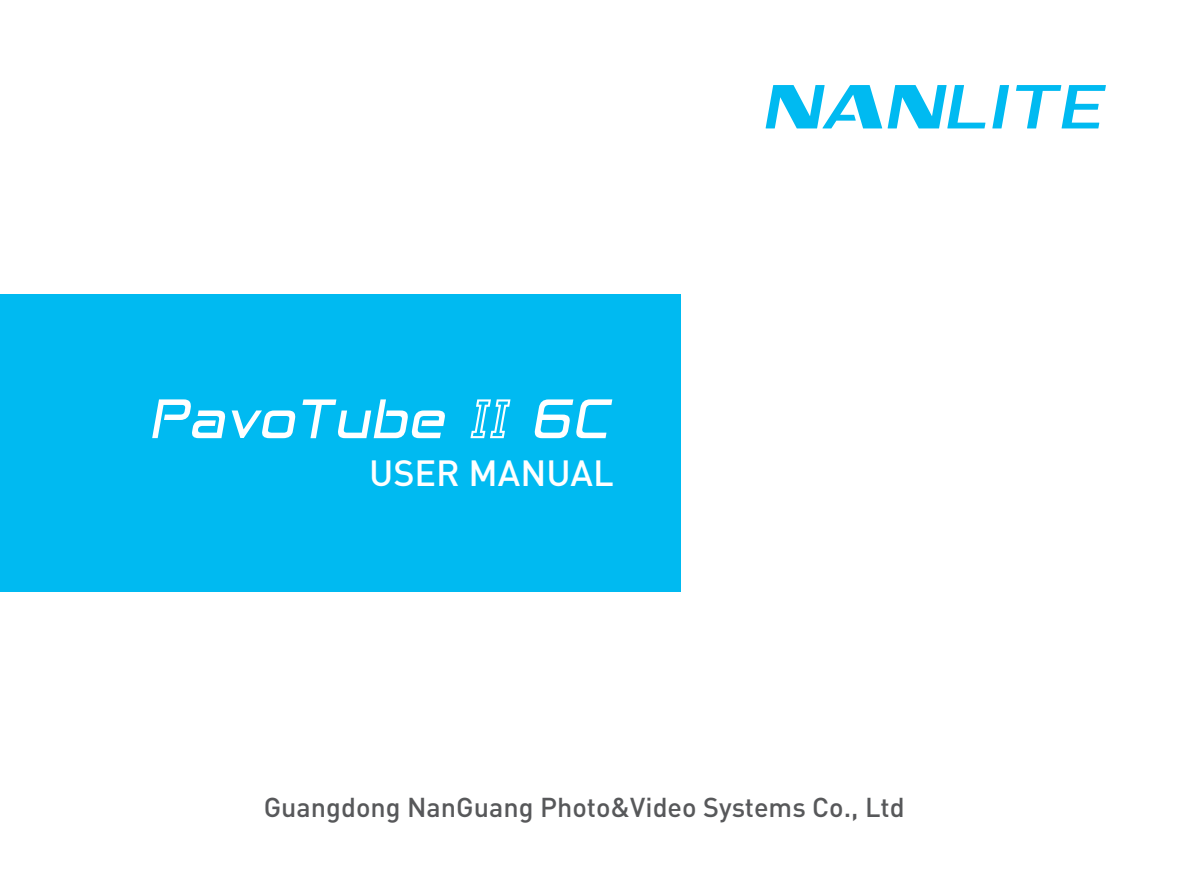
<style>
.page{position:relative;width:1191px;height:893px;background:#fff}
.page>*{position:absolute;margin:0;border:0;box-sizing:border-box;transform-origin:0 0}
.t1{font:54px "Anita SSNGV3";color:#fff}
.t2{font:500 36px "DIN Pro";color:#fff}
.t3{font:500 27px "DIN Pro";color:#57585a}
</style>
<div class="page">
<div style="left:0;top:294px;width:680px;height:298px;background:#00baf1"></div>
<svg style="left:1016px;top:85px;width:90px;height:43px"></svg>
<svg style="left:765px;top:85px;width:220px;height:43px"></svg>
<svg style="left:992px;top:85px;width:17px;height:43px"></svg>
<h1 class="t1" style="left:152px;top:385px;width:463px">PavoTube $ 6C</h1>
<h2 class="t2" style="left:369px;top:448px;width:246px">USER MANUAL</h2>
<p class="t3" style="left:264px;top:789px;width:642px">Guangdong NanGuang Photo&amp;Video Systems Co., Ltd</p>
</div>
